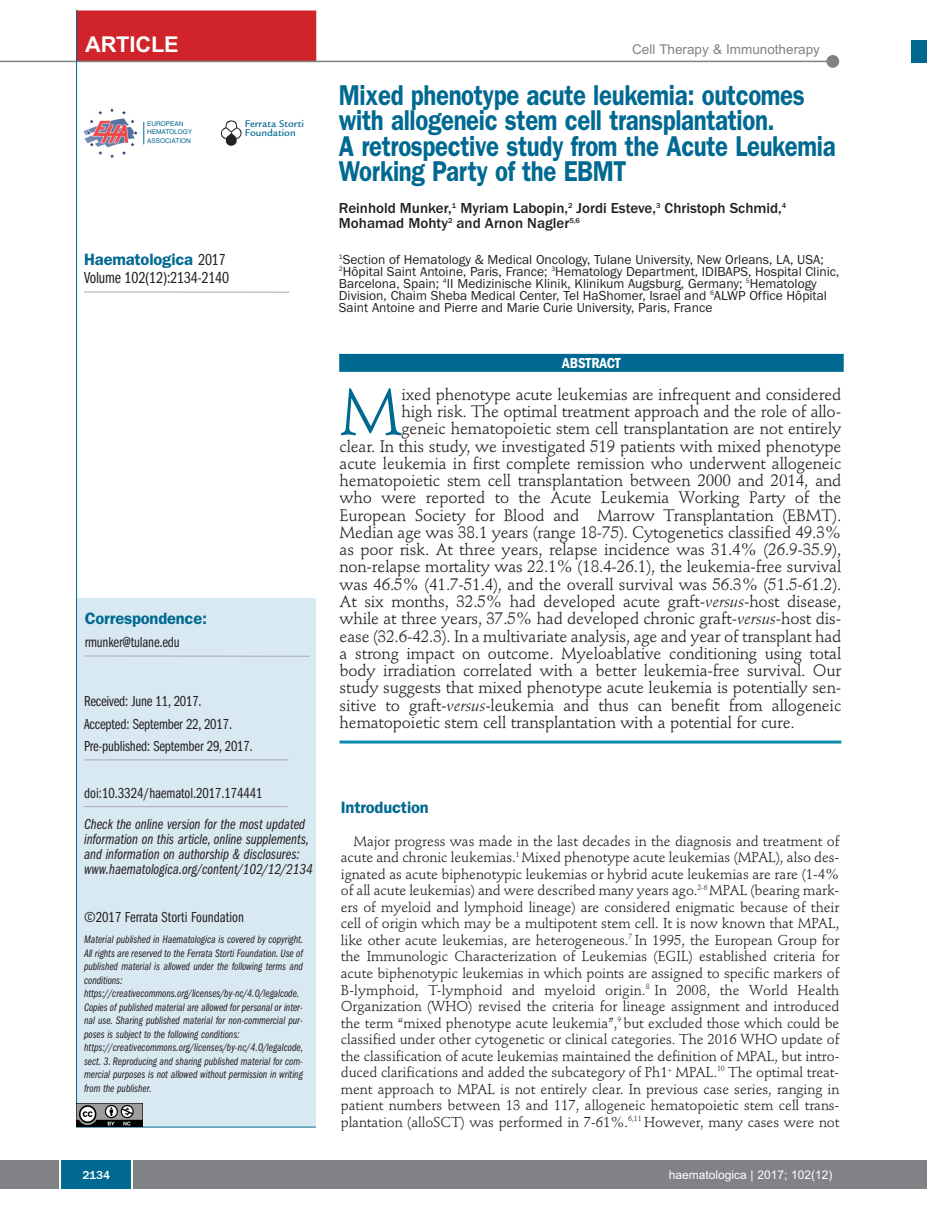
<style>
.page{position:relative;width:927px;height:1225px;background:#fff}
.page>*{position:absolute;margin:0;border:0;box-sizing:border-box;transform-origin:0 0}
.t1{font:64.65px "Stempel Schneidler";color:#006991}
.t2{font:600 28.8px/25.5px "Franklin Gothic";letter-spacing:-.015em;color:#006991;scale:.83 1}
.t3{font:700 21.75px "Arial";letter-spacing:-.01em;color:#fff}
.t4{font:16.5px "Stempel Schneidler";letter-spacing:-.01em;color:#231f20}
.t5{font:600 16.5px "Franklin Gothic";letter-spacing:-.01em;color:#006991}
.t6{font:16.5px "Franklin Gothic Book Cmpr";letter-spacing:-.01em;color:#231f20}
.t7{font:15px/15px "Franklin Gothic Book Cmpr Ital";color:#231f20}
.t8{font:15px/22.5px "Franklin Gothic Book Cmpr";letter-spacing:-.01em;color:#231f20}
.t9{font:500 15px/15px "Franklin Gothic";color:#231f20}
.t10{font:600 condensed 15px "Franklin Gothic";letter-spacing:-.005em;color:#fff}
.t11{font:14.25px/16.5px "Stempel Schneidler";letter-spacing:-.005em;color:#231f20;text-align:justify}
.t12{font:13.5px/12px "Franklin Gothic";color:#231f20}
.t13{font:13.5px "Arial";color:#808285}
.t14{font:12px "Arial";color:#fff}
.t15{font:500 12px "Franklin Gothic";color:#fff}
.t16{font:11.25px/13.5px "Franklin Gothic Book Cmpr Ital";color:#231f20}
.t17{font:500 10.5px/9px "Legacy Sans";color:#006991}
.t18{font:6.45px/8.7px "Helvetica";color:#006991}
.s1{font-family:"Franklin Gothic Book Cmpr";font-weight:400;color:#231f20}
.s2{font-style:italic}
</style>
<div class="page">
<div style="left:911px;top:40px;width:16px;height:22px;background:#006991"></div>
<div style="left:910px;top:1160px;width:17px;height:28px;background:#808285"></div>
<div style="left:0;top:1160px;width:910px;height:28px;background:#808285"></div>
<div style="left:61px;top:1160px;width:71px;height:28px;background:#006991"></div>
<svg style="left:60px;top:1160px;width:1px;height:28px"></svg>
<svg style="left:132px;top:1160px;width:1px;height:28px"></svg>
<div style="left:77px;top:598px;width:239px;height:529px;background:#d9e9f1"></div>
<hr style="left:84px;top:759px;width:204px;height:1px;background:#a8a9ad">
<hr style="left:85px;top:655px;width:225px;height:1px;background:#a8a9ad">
<hr style="left:76px;top:1126px;width:240px;height:1px;background:#006991">
<img style="left:221px;top:120px;width:20px;height:26px">
<img style="left:83px;top:108px;width:55px;height:50px">
<svg style="left:144px;top:122px;width:1px;height:22px"></svg>
<hr style="left:84px;top:292px;width:206px;height:1px;background:#a8a9ad">
<div style="left:77px;top:10px;width:239px;height:52px;background:#d1232a"></div>
<hr style="left:0;top:61px;width:830px;height:1px;background:#808285">
<div style="left:826px;top:55px;width:13px;height:13px;background:#808285;border-radius:50%"></div>
<hr style="left:84px;top:806px;width:204px;height:1px;background:#a8a9ad">
<hr style="left:76px;top:10px;width:1px;height:1116px;background:#006991">
<img style="left:77px;top:1103px;width:65px;height:23px">
<hr style="left:340px;top:740px;width:501px;height:3px;background:#0d8aaf">
<div style="left:339px;top:354px;width:505px;height:18px;background:#006991"></div>
<h3 class="t3" style="left:85px;top:32px;width:95px">ARTICLE</h3>
<p class="t13" style="left:632px;top:42px;width:189px">Cell Therapy &amp; Immunotherapy</p>
<p class="t18" style="left:147px;top:119px;width:47px">EUROPEAN<br>HEMATOLOGY<br>ASSOCIATION</p>
<p class="t17" style="left:245px;top:120px;width:61px">Ferrata Storti<br>Foundation</p>
<p class="t5" style="left:84px;top:254px;width:143px">Haematologica <span class="s1">2017</span></p>
<p class="t6" style="left:84px;top:272px;width:146px">Volume 102(12):2134-2140</p>
<p class="t5" style="left:85px;top:612px;width:124px">Correspondence:</p>
<p class="t8" style="left:85px;top:632px;width:97px">rmunker@tulane.edu</p>
<p class="t8" style="left:84px;top:691px;width:170px">Received: June 11, 2017.<br>Accepted: September 22, 2017.<br>Pre-published: September 29, 2017.</p>
<p class="t8" style="left:84px;top:783px;width:180px">doi:10.3324/haematol.2017.174441</p>
<p class="t7" style="left:84px;top:817px;width:230px">Check the online version for the most updated information on this article, online supplements, and information on authorship &amp; disclosures: www.haematologica.org/content/102/12/2134</p>
<p class="t8" style="left:84px;top:907px;width:161px">©2017 Ferrata Storti Foundation</p>
<p class="t16" style="left:84px;top:933px;width:221px">Material published in Haematologica is covered by copyright.<br>All rights are reserved to the Ferrata Storti Foundation. Use of published material is allowed under the following terms and conditions: https://creativecommons.org/licenses/by-nc/4.0/legalcode.<br>Copies of published material are allowed for personal or inter&shy;nal use. Sharing published material for non-commercial pur&shy;poses is subject to the following conditions: https://creativecommons.org/licenses/by-nc/4.0/legalcode, sect. 3. Reproducing and sharing published material for com&shy;mercial purposes is not allowed without permission in writing from the publisher.</p>
<h2 class="t2" style="left:339px;top:85px;width:600px">Mixed phenotype acute leukemia: outcomes with allogeneic stem cell transplantation.<br>A retrospective study from the Acute Leukemia Working Party of the EBMT</h2>
<p class="t9" style="left:339px;top:201px;width:449px">Reinhold Munker,<sup>1</sup> Myriam Labopin,<sup>2</sup> Jordi Esteve,<sup>3</sup> Christoph Schmid,<sup>4<br></sup>Mohamad Mohty<sup>2</sup> and Arnon Nagler<sup>5,6</sup></p>
<p class="t12" style="left:339px;top:253px;width:502px"><sup>1</sup>Section of Hematology &amp; Medical Oncology, Tulane University, New Orleans, LA, USA; <sup>2</sup>Hôpital Saint Antoine, Paris, France; <sup>3</sup>Hematology Department, IDIBAPS, Hospital Clinic, Barcelona, Spain; <sup>4</sup>II Medizinische Klinik, Klinikum Augsburg, Germany; <sup>5</sup>Hematology Division, Chaim Sheba Medical Center, Tel HaShomer, Israel and <sup>6</sup>ALWP Office Hôpital Saint Antoine and Pierre and Marie Curie University, Paris, France</p>
<p class="t10" style="left:562px;top:357px;width:60px">ABSTRACT</p>
<h1 class="t1" style="left:340px;top:385px;width:64px">M</h1>
<p class="t4" style="left:401px;top:387px;width:441px">ixed phenotype acute leukemias are infrequent and considered</p>
<p class="t4" style="left:401px;top:405px;width:441px">high risk. The optimal treatment approach and the role of allo-</p>
<p class="t4" style="left:401px;top:422px;width:441px">geneic hematopoietic stem cell transplantation are not entirely</p>
<p class="t4" style="left:340px;top:439px;width:503px">clear. In this study, we investigated 519 patients with mixed phenotype</p>
<p class="t4" style="left:340px;top:456px;width:503px">acute leukemia in first complete remission who underwent allogeneic</p>
<p class="t4" style="left:340px;top:474px;width:503px">hematopoietic stem cell transplantation between 2000 and 2014, and</p>
<p class="t4" style="left:340px;top:491px;width:503px">who were reported to the Acute Leukemia Working Party of the</p>
<p class="t4" style="left:340px;top:508px;width:503px">European Society for Blood and Marrow Transplantation (EBMT).</p>
<p class="t4" style="left:340px;top:525px;width:503px">Median age was 38.1 years (range 18-75). Cytogenetics classified 49.3%</p>
<p class="t4" style="left:340px;top:543px;width:503px">as poor risk. At three years, relapse incidence was 31.4% (26.9-35.9),</p>
<p class="t4" style="left:340px;top:560px;width:503px">non-relapse mortality was 22.1% (18.4-26.1), the leukemia-free survival</p>
<p class="t4" style="left:340px;top:577px;width:503px">was 46.5% (41.7-51.4), and the overall survival was 56.3% (51.5-61.2).</p>
<p class="t4" style="left:340px;top:594px;width:503px">At six months, 32.5% had developed acute graft-<span class="s2">versus</span>-host disease,</p>
<p class="t4" style="left:340px;top:612px;width:503px">while at three years, 37.5% had developed chronic graft-<span class="s2">versus</span>-host dis-</p>
<p class="t4" style="left:340px;top:629px;width:503px">ease (32.6-42.3). In a multivariate analysis, age and year of transplant had</p>
<p class="t4" style="left:340px;top:646px;width:503px">a strong impact on outcome. Myeloablative conditioning using total</p>
<p class="t4" style="left:340px;top:663px;width:503px">body irradiation correlated with a better leukemia-free survival. Our</p>
<p class="t4" style="left:340px;top:681px;width:503px">study suggests that mixed phenotype acute leukemia is potentially sen-</p>
<p class="t4" style="left:340px;top:698px;width:503px">sitive to graft-<span class="s2">versus</span>-leukemia and thus can benefit from allogeneic</p>
<p class="t4" style="left:340px;top:715px;width:457px">hematopoietic stem cell transplantation with a potential for cure.</p>
<p class="t5" style="left:341px;top:801px;width:89px">Introduction</p>
<p class="t11" style="left:341px;top:834px;width:500px;text-indent:13px">Major progress was made in the last decades in the diagnosis and treatment of acute and chronic leukemias.<sup>1</sup> Mixed phenotype acute leukemias (MPAL), also des&shy;ignated as acute biphenotypic leukemias or hybrid acute leukemias are rare (1-4% of all acute leukemias) and were described many years ago.<sup>2-6</sup> MPAL (bearing mark&shy;ers of myeloid and lymphoid lineage) are considered enigmatic because of their cell of origin which may be a multipotent stem cell. It is now known that MPAL, like other acute leukemias, are heterogeneous.<sup>7</sup> In 1995, the European Group for the Immunologic Characterization of Leukemias (EGIL) established criteria for acute biphenotypic leukemias in which points are assigned to specific markers of B-lymphoid, T-lymphoid and myeloid origin.<sup>8</sup> In 2008, the World Health Organization (WHO) revised the criteria for lineage assignment and introduced the term “mixed phenotype acute leukemia”,<sup>9</sup> but excluded those which could be classified under other cytogenetic or clinical categories. The 2016 WHO update of the classification of acute leukemias maintained the definition of MPAL, but intro&shy;duced clarifications and added the subcategory of Ph1<sup>+</sup> MPAL.<sup>10</sup> The optimal treat&shy;ment approach to MPAL is not entirely clear. In previous case series, ranging in patient numbers between 13 and 117, allogeneic hematopoietic stem cell trans&shy;plantation (alloSCT) was performed in 7-61%.<sup>6,11</sup> However, many cases were not</p>
<p class="t15" style="left:82px;top:1167px;width:29px">2134</p>
<p class="t14" style="left:669px;top:1167px;width:165px">haematologica | 2017; 102(12)</p>
</div>
